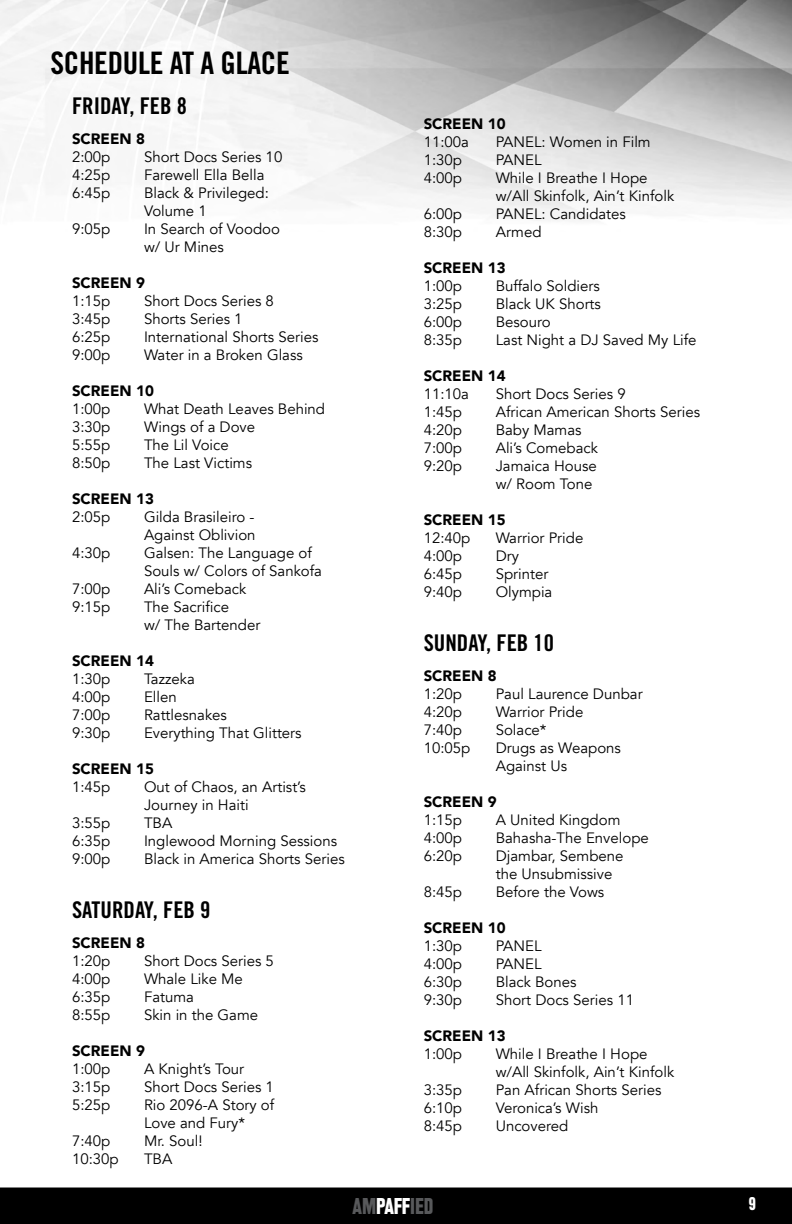
<style>
.page{position:relative;width:792px;height:1224px;background:#fff}
.page>*{position:absolute;margin:0;border:0;box-sizing:border-box;transform-origin:0 0}
.t1{font:31px "Trade Gothic Bold Cond Twenty";letter-spacing:-.01em;color:#000}
.t2{font:23px "Trade Gothic Bold Cond Twenty";color:#000}
.t3{font:500 condensed 20px "Rhode";color:#58595b}
.t4{font:500 condensed 16px "Rhode";color:#fff}
.t5{font:15px/18px "Avenir";color:#000}
.t6{font:900 15px "Avenir";color:#000}
.s1{color:#fff}
</style>
<div class="page">
<div style="left:0;top:1188px;width:792px;height:36px;background:#000"></div>
<img style="left:0;top:0;width:792px;height:221px">
<h1 class="t1" style="left:50px;top:44px;width:241px">SCHEDULE AT A GLACE</h1>
<h2 class="t2" style="left:72px;top:92px;width:116px">FRIDAY, FEB 8</h2>
<p class="t6" style="left:72px;top:126px;width:75px">SCREEN 8</p>
<p class="t5" style="left:72px;top:148px;width:40px">2:00p</p>
<p class="t5" style="left:144px;top:148px;width:140px">Short Docs Series 10</p>
<p class="t5" style="left:72px;top:166px;width:40px">4:25p</p>
<p class="t5" style="left:144px;top:166px;width:122px">Farewell Ella Bella</p>
<p class="t5" style="left:72px;top:184px;width:40px">6:45p</p>
<p class="t5" style="left:144px;top:184px;width:126px">Black &amp; Privileged:<br>Volume 1</p>
<p class="t5" style="left:72px;top:220px;width:40px">9:05p</p>
<p class="t5" style="left:144px;top:220px;width:137px">In Search of Voodoo w/ Ur Mines</p>
<p class="t6" style="left:72px;top:270px;width:75px">SCREEN 9</p>
<p class="t5" style="left:72px;top:292px;width:40px">1:15p</p>
<p class="t5" style="left:144px;top:292px;width:132px">Short Docs Series 8</p>
<p class="t5" style="left:72px;top:310px;width:40px">3:45p</p>
<p class="t5" style="left:144px;top:310px;width:100px">Shorts Series 1</p>
<p class="t5" style="left:72px;top:328px;width:40px">6:25p</p>
<p class="t5" style="left:144px;top:328px;width:176px">International Shorts Series</p>
<p class="t5" style="left:72px;top:346px;width:40px">9:00p</p>
<p class="t5" style="left:144px;top:346px;width:160px">Water in a Broken Glass</p>
<p class="t6" style="left:72px;top:378px;width:83px">SCREEN 10</p>
<p class="t5" style="left:72px;top:400px;width:40px">1:00p</p>
<p class="t5" style="left:144px;top:400px;width:183px">What Death Leaves Behind</p>
<p class="t5" style="left:72px;top:418px;width:40px">3:30p</p>
<p class="t5" style="left:144px;top:418px;width:113px">Wings of a Dove</p>
<p class="t5" style="left:72px;top:436px;width:40px">5:55p</p>
<p class="t5" style="left:144px;top:436px;width:86px">The Lil Voice</p>
<p class="t5" style="left:72px;top:454px;width:40px">8:50p</p>
<p class="t5" style="left:144px;top:454px;width:110px">The Last Victims</p>
<p class="t6" style="left:72px;top:486px;width:83px">SCREEN 13</p>
<p class="t5" style="left:72px;top:508px;width:40px">2:05p</p>
<p class="t5" style="left:144px;top:508px;width:113px">Gilda Brasileiro -<br>Against Oblivion</p>
<p class="t5" style="left:72px;top:544px;width:40px">4:30p</p>
<p class="t5" style="left:144px;top:544px;width:180px">Galsen: The Language of<br>Souls w/ Colors of Sankofa</p>
<p class="t5" style="left:72px;top:580px;width:40px">7:00p</p>
<p class="t5" style="left:144px;top:580px;width:104px">Ali’s Comeback</p>
<p class="t5" style="left:72px;top:598px;width:40px">9:15p</p>
<p class="t5" style="left:144px;top:598px;width:118px">The Sacrifice<br>w/ The Bartender</p>
<p class="t6" style="left:72px;top:648px;width:83px">SCREEN 14</p>
<p class="t5" style="left:72px;top:670px;width:40px">1:30p</p>
<p class="t5" style="left:144px;top:670px;width:52px">Tazzeka</p>
<p class="t5" style="left:72px;top:688px;width:40px">4:00p</p>
<p class="t5" style="left:144px;top:688px;width:34px">Ellen</p>
<p class="t5" style="left:72px;top:706px;width:40px">7:00p</p>
<p class="t5" style="left:144px;top:706px;width:85px">Rattlesnakes</p>
<p class="t5" style="left:72px;top:724px;width:40px">9:30p</p>
<p class="t5" style="left:144px;top:724px;width:159px">Everything That Glitters</p>
<p class="t6" style="left:72px;top:756px;width:83px">SCREEN 15</p>
<p class="t5" style="left:72px;top:778px;width:40px">1:45p</p>
<p class="t5" style="left:144px;top:778px;width:163px">Out of Chaos, an Artist’s<br>Journey in Haiti</p>
<p class="t5" style="left:72px;top:814px;width:40px">3:55p</p>
<p class="t5" style="left:144px;top:814px;width:30px">TBA</p>
<p class="t5" style="left:72px;top:832px;width:40px">6:35p</p>
<p class="t5" style="left:144px;top:832px;width:195px">Inglewood Morning Sessions</p>
<p class="t5" style="left:72px;top:850px;width:40px">9:00p</p>
<p class="t5" style="left:144px;top:850px;width:202px">Black in America Shorts Series</p>
<h2 class="t2" style="left:72px;top:896px;width:140px">SATURDAY, FEB 9</h2>
<p class="t6" style="left:72px;top:930px;width:75px">SCREEN 8</p>
<p class="t5" style="left:72px;top:952px;width:40px">1:20p</p>
<p class="t5" style="left:144px;top:952px;width:132px">Short Docs Series 5</p>
<p class="t5" style="left:72px;top:970px;width:40px">4:00p</p>
<p class="t5" style="left:144px;top:970px;width:100px">Whale Like Me</p>
<p class="t5" style="left:72px;top:988px;width:40px">6:35p</p>
<p class="t5" style="left:144px;top:988px;width:52px">Fatuma</p>
<p class="t5" style="left:72px;top:1006px;width:40px">8:55p</p>
<p class="t5" style="left:144px;top:1006px;width:116px">Skin in the Game</p>
<p class="t6" style="left:72px;top:1038px;width:75px">SCREEN 9</p>
<p class="t5" style="left:72px;top:1060px;width:40px">1:00p</p>
<p class="t5" style="left:144px;top:1060px;width:102px">A Knight’s Tour</p>
<p class="t5" style="left:72px;top:1078px;width:40px">3:15p</p>
<p class="t5" style="left:144px;top:1078px;width:132px">Short Docs Series 1</p>
<p class="t5" style="left:72px;top:1096px;width:40px">5:25p</p>
<p class="t5" style="left:144px;top:1096px;width:132px">Rio 2096-A Story of<br>Love and Fury*</p>
<p class="t5" style="left:72px;top:1132px;width:40px">7:40p</p>
<p class="t5" style="left:144px;top:1132px;width:60px">Mr. Soul!</p>
<p class="t5" style="left:72px;top:1150px;width:48px">10:30p</p>
<p class="t5" style="left:144px;top:1150px;width:30px">TBA</p>
<p class="t6" style="left:424px;top:111px;width:83px">SCREEN 10</p>
<p class="t5" style="left:424px;top:134px;width:47px">11:00a</p>
<p class="t5" style="left:496px;top:134px;width:157px">PANEL: Women in Film</p>
<p class="t5" style="left:424px;top:152px;width:40px">1:30p</p>
<p class="t5" style="left:496px;top:152px;width:47px">PANEL</p>
<p class="t5" style="left:424px;top:170px;width:40px">4:00p</p>
<p class="t5" style="left:496px;top:170px;width:180px">While I Breathe I Hope w/All Skinfolk, Ain’t Kinfolk</p>
<p class="t5" style="left:424px;top:206px;width:40px">6:00p</p>
<p class="t5" style="left:496px;top:206px;width:132px">PANEL: Candidates</p>
<p class="t5" style="left:424px;top:224px;width:40px">8:30p</p>
<p class="t5" style="left:496px;top:224px;width:47px">Armed</p>
<p class="t6" style="left:424px;top:255px;width:83px">SCREEN 13</p>
<p class="t5" style="left:424px;top:278px;width:40px">1:00p</p>
<p class="t5" style="left:496px;top:278px;width:106px">Buffalo Soldiers</p>
<p class="t5" style="left:424px;top:296px;width:40px">3:25p</p>
<p class="t5" style="left:496px;top:296px;width:107px">Black UK Shorts</p>
<p class="t5" style="left:424px;top:314px;width:40px">6:00p</p>
<p class="t5" style="left:496px;top:314px;width:57px">Besouro</p>
<p class="t5" style="left:424px;top:332px;width:40px">8:35p</p>
<p class="t5" style="left:496px;top:332px;width:202px">Last Night a DJ Saved My Life</p>
<p class="t6" style="left:424px;top:363px;width:83px">SCREEN 14</p>
<p class="t5" style="left:424px;top:386px;width:47px">11:10a</p>
<p class="t5" style="left:496px;top:386px;width:132px">Short Docs Series 9</p>
<p class="t5" style="left:424px;top:404px;width:40px">1:45p</p>
<p class="t5" style="left:496px;top:404px;width:206px">African American Shorts Series</p>
<p class="t5" style="left:424px;top:422px;width:40px">4:20p</p>
<p class="t5" style="left:496px;top:422px;width:87px">Baby Mamas</p>
<p class="t5" style="left:424px;top:440px;width:40px">7:00p</p>
<p class="t5" style="left:496px;top:440px;width:104px">Ali’s Comeback</p>
<p class="t5" style="left:424px;top:458px;width:40px">9:20p</p>
<p class="t5" style="left:496px;top:458px;width:103px">Jamaica House w/ Room Tone</p>
<p class="t6" style="left:424px;top:507px;width:83px">SCREEN 15</p>
<p class="t5" style="left:424px;top:530px;width:48px">12:40p</p>
<p class="t5" style="left:496px;top:530px;width:89px">Warrior Pride</p>
<p class="t5" style="left:424px;top:548px;width:40px">4:00p</p>
<p class="t5" style="left:496px;top:548px;width:25px">Dry</p>
<p class="t5" style="left:424px;top:566px;width:40px">6:45p</p>
<p class="t5" style="left:496px;top:566px;width:54px">Sprinter</p>
<p class="t5" style="left:424px;top:584px;width:40px">9:40p</p>
<p class="t5" style="left:496px;top:584px;width:58px">Olympia</p>
<h2 class="t2" style="left:424px;top:629px;width:132px">SUNDAY, FEB 10</h2>
<p class="t6" style="left:424px;top:663px;width:75px">SCREEN 8</p>
<p class="t5" style="left:424px;top:686px;width:40px">1:20p</p>
<p class="t5" style="left:496px;top:686px;width:148px">Paul Laurence Dunbar</p>
<p class="t5" style="left:424px;top:704px;width:40px">4:20p</p>
<p class="t5" style="left:496px;top:704px;width:89px">Warrior Pride</p>
<p class="t5" style="left:424px;top:722px;width:40px">7:40p</p>
<p class="t5" style="left:496px;top:722px;width:52px">Solace*</p>
<p class="t5" style="left:424px;top:740px;width:48px">10:05p</p>
<p class="t5" style="left:496px;top:740px;width:127px">Drugs as Weapons<br>Against Us</p>
<p class="t6" style="left:424px;top:789px;width:75px">SCREEN 9</p>
<p class="t5" style="left:424px;top:812px;width:40px">1:15p</p>
<p class="t5" style="left:496px;top:812px;width:126px">A United Kingdom</p>
<p class="t5" style="left:424px;top:830px;width:40px">4:00p</p>
<p class="t5" style="left:496px;top:830px;width:155px">Bahasha-The Envelope</p>
<p class="t5" style="left:424px;top:848px;width:40px">6:20p</p>
<p class="t5" style="left:496px;top:848px;width:129px">Djambar, Sembene the Unsubmissive</p>
<p class="t5" style="left:424px;top:884px;width:40px">8:45p</p>
<p class="t5" style="left:496px;top:884px;width:110px">Before the Vows</p>
<p class="t6" style="left:424px;top:915px;width:83px">SCREEN 10</p>
<p class="t5" style="left:424px;top:938px;width:40px">1:30p</p>
<p class="t5" style="left:496px;top:938px;width:47px">PANEL</p>
<p class="t5" style="left:424px;top:956px;width:40px">4:00p</p>
<p class="t5" style="left:496px;top:956px;width:47px">PANEL</p>
<p class="t5" style="left:424px;top:974px;width:40px">6:30p</p>
<p class="t5" style="left:496px;top:974px;width:82px">Black Bones</p>
<p class="t5" style="left:424px;top:992px;width:40px">9:30p</p>
<p class="t5" style="left:496px;top:992px;width:140px">Short Docs Series 11</p>
<p class="t6" style="left:424px;top:1023px;width:83px">SCREEN 13</p>
<p class="t5" style="left:424px;top:1046px;width:40px">1:00p</p>
<p class="t5" style="left:496px;top:1046px;width:180px">While I Breathe I Hope w/All Skinfolk, Ain’t Kinfolk</p>
<p class="t5" style="left:424px;top:1082px;width:40px">3:35p</p>
<p class="t5" style="left:496px;top:1082px;width:167px">Pan African Shorts Series</p>
<p class="t5" style="left:424px;top:1100px;width:40px">6:10p</p>
<p class="t5" style="left:496px;top:1100px;width:104px">Veronica’s Wish</p>
<p class="t5" style="left:424px;top:1118px;width:40px">8:45p</p>
<p class="t5" style="left:496px;top:1118px;width:74px">Uncovered</p>
<h3 class="t3" style="left:353px;top:1195px;width:82px">AM<span class="s1">PAFF</span>IED</h3>
<p class="t4" style="left:749px;top:1194px;width:9px">9</p>
</div>
